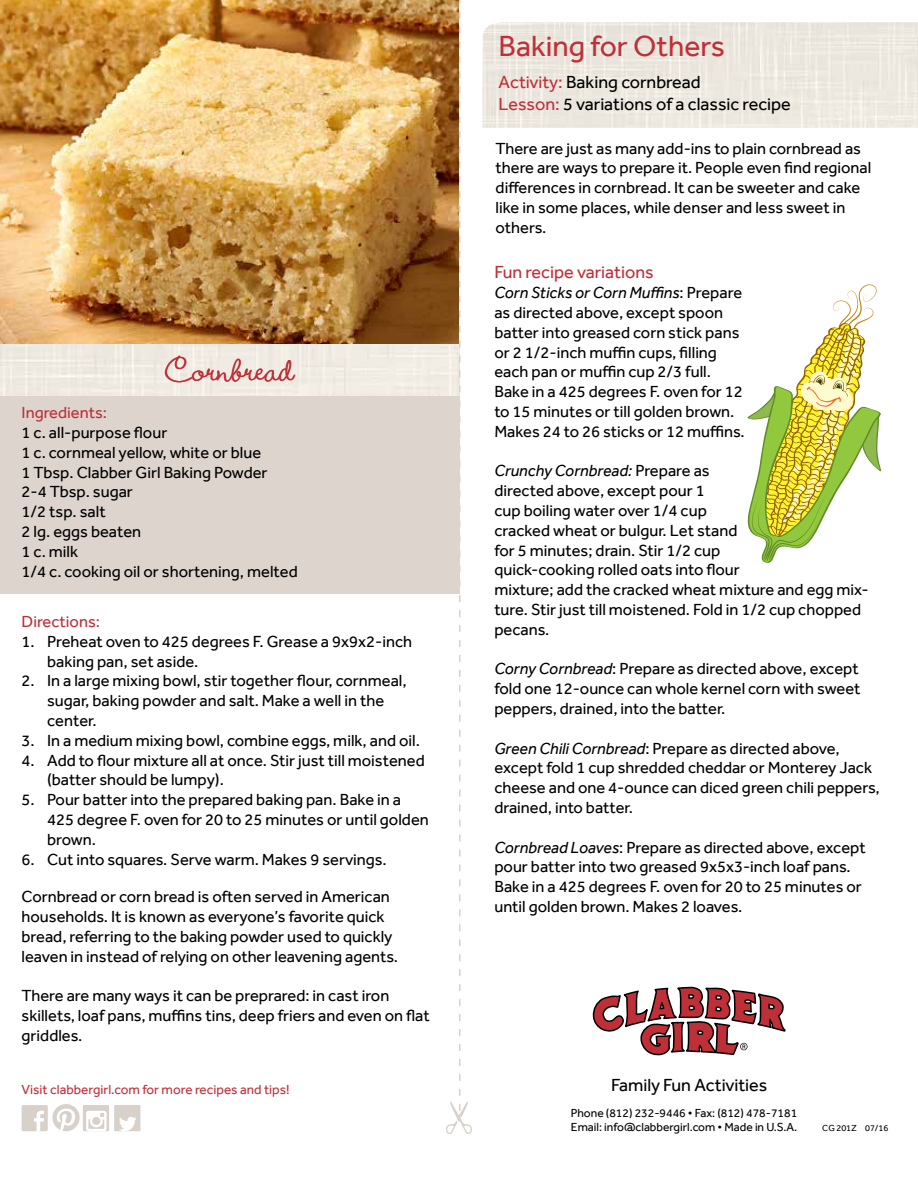
<style>
.page{position:relative;width:918px;height:1188px;background:#fff}
.page>*{position:absolute;margin:0;border:0;box-sizing:border-box;transform-origin:0 0}
.t1{font:500 42px "Wendy LP";color:#bf3038}
.t2{font:30px "Effra";color:#bf3038}
.t3{font:18px/21.6px "Effra";color:#000}
.t4{font:18px "Effra";color:#bf2f38}
.t5{font:16.5px/19.8px "Effra";color:#000}
.t6{font:16.5px "Effra";color:#bf3038}
.t7{font:16.5px "Effra";color:#bf2f38}
.t8{font:13.5px "Effra";color:#bf3038}
.t9{font:12px/14.4px "Effra";color:#000}
.t10{font:9px "Effra";color:#000}
.s1{color:#bf3038}
.s2{color:#bf2f38}
.s3{font-style:italic}
</style>
<div class="page">
<svg style="left:593px;top:986px;width:193px;height:70px"></svg>
<img style="left:0;top:0;width:446px;height:396px">
<div style="left:22px;top:1105px;width:26px;height:26px;background:#d8d1ca"></div>
<svg style="left:34px;top:1111px;width:10px;height:20px"></svg>
<div style="left:114px;top:1105px;width:26px;height:26px;background:#d8d1ca"></div>
<svg style="left:119px;top:1117px;width:17px;height:14px"></svg>
<svg style="left:52px;top:1104px;width:28px;height:27px"></svg>
<div style="left:83px;top:1105px;width:26px;height:26px;background:#d8d1ca"></div>
<svg style="left:86px;top:1111px;width:21px;height:20px"></svg>
<div style="left:482px;top:22px;width:436px;height:106px;background:#ece8df"></div>
<svg style="left:446px;top:0;width:26px;height:1134px"></svg>
<div style="left:0;top:396px;width:459px;height:198px;background:#dcd4cd"></div>
<svg style="left:747px;top:284px;width:134px;height:279px"></svg>
<h2 class="t2" style="left:499px;top:29px;width:228px">Baking for Others</h2>
<p class="t3" style="left:499px;top:71px;width:294px"><span class="s1">Activity:</span> Baking cornbread<br><span class="s2">Lesson:</span> 5 variations of a classic recipe</p>
<h1 class="t1" style="left:165px;top:346px;width:130px">Cornbread</h1>
<p class="t6" style="left:22px;top:403px;width:87px">Ingredients:</p>
<p class="t5" style="left:22px;top:422px;width:278px">1 c. all-purpose flour<br>1 c. cornmeal yellow, white or blue<br>1 Tbsp. Clabber Girl Baking Powder<br>2-4 Tbsp. sugar<br>1/2 tsp. salt<br>2 lg. eggs beaten<br>1 c. milk<br>1/4 c. cooking oil or shortening, melted</p>
<p class="t7" style="left:22px;top:612px;width:80px">Directions:</p>
<p class="t5" style="left:47px;top:631px;width:367px;text-indent:-25px">1. Preheat oven to 425 degrees F. Grease a 9x9x2-inch baking pan, set aside.</p>
<p class="t5" style="left:47px;top:671px;width:361px;text-indent:-25px">2. In a large mixing bowl, stir together flour, cornmeal, sugar, baking powder and salt. Make a well in the center.</p>
<p class="t5" style="left:22px;top:730px;width:400px">3. In a medium mixing bowl, combine eggs, milk, and oil.</p>
<p class="t5" style="left:47px;top:750px;width:379px;text-indent:-25px">4. Add to flour mixture all at once. Stir just till moistened (batter should be lumpy).</p>
<p class="t5" style="left:47px;top:790px;width:383px;text-indent:-25px">5. Pour batter into the prepared baking pan. Bake in a<br>425 degree F. oven for 20 to 25 minutes or until golden brown.</p>
<p class="t5" style="left:22px;top:849px;width:366px">6. Cut into squares. Serve warm. Makes 9 servings.</p>
<p class="t5" style="left:22px;top:887px;width:378px">Cornbread or corn bread is often served in American households. It is known as everyone’s favorite quick bread, referring to the baking powder used to quickly leaven in instead of relying on other leavening agents.</p>
<p class="t5" style="left:22px;top:986px;width:410px">There are many ways it can be preprared: in cast iron skillets, loaf pans, muffins tins, deep friers and even on flat griddles.</p>
<p class="t5" style="left:496px;top:138px;width:377px">There are just as many add-ins to plain cornbread as there are ways to prepare it. People even find regional differences in cornbread. It can be sweeter and cake like in some places, while denser and less sweet in others.</p>
<p class="t4" style="left:494px;top:262px;width:161px">Fun recipe variations</p>
<p class="t5" style="left:494px;top:283px;width:252px"><span class="s3">Corn Sticks or Corn Muffins</span>: Prepare as directed above, except spoon batter into greased corn stick pans or 2 1/2-inch muffin cups, filling each pan or muffin cup 2/3 full.<br>Bake in a 425 degrees F. oven for 12 to 15 minutes or till golden brown.<br>Makes 24 to 26 sticks or 12 muffins.</p>
<p class="t5" style="left:494px;top:461px;width:376px"><span class="s3">Crunchy Cornbread:</span> Prepare as<br>directed above, except pour 1<br>cup boiling water over 1/4 cup<br>cracked wheat or bulgur. Let stand<br>for 5 minutes; drain. Stir 1/2 cup<br>quick-cooking rolled oats into flour<br>mixture; add the cracked wheat mixture and egg mix&shy;ture. Stir just till moistened. Fold in 1/2 cup chopped pecans.</p>
<p class="t5" style="left:494px;top:659px;width:368px;text-align:justify"><span class="s3">Corny Cornbread</span>: Prepare as directed above, except fold one 12-ounce can whole kernel corn with sweet peppers, drained, into the batter.</p>
<p class="t5" style="left:494px;top:738px;width:387px"><span class="s3">Green Chili Cornbread</span>: Prepare as directed above, except fold 1 cup shredded cheddar or Monterey Jack cheese and one 4-ounce can diced green chili peppers, drained, into batter.</p>
<p class="t5" style="left:494px;top:837px;width:373px"><span class="s3">Cornbread Loaves</span>: Prepare as directed above, except pour batter into two greased 9x5x3-inch loaf pans.<br>Bake in a 425 degrees F. oven for 20 to 25 minutes or until golden brown. Makes 2 loaves.</p>
<p class="t8" style="left:22px;top:1082px;width:270px">Visit clabbergirl.com for more recipes and tips!</p>
<p class="t3" style="left:611px;top:1074px;width:158px">Family Fun Activities</p>
<p class="t9" style="left:571px;top:1105px;width:228px">Phone (812) 232-9446 • Fax: (812) 478-7181<br>Email: info@clabbergirl.com • Made in U.S.A.</p>
<p class="t10" style="left:822px;top:1123px;width:68px">CG 201Z 07/16</p>
</div>
